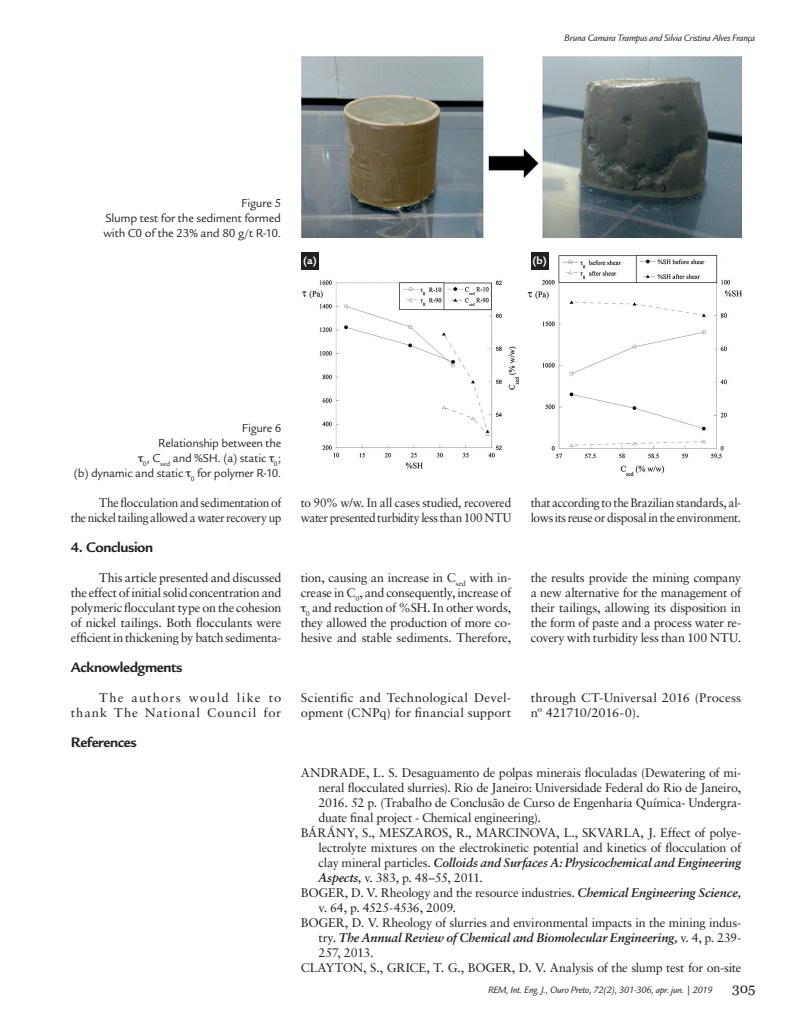
<style>
.page{position:relative;width:798px;height:1028px;background:#fff}
.page>*{position:absolute;margin:0;border:0;box-sizing:border-box;transform-origin:0 0}
.Subtítulo{font:700 15px "Legacy Sans";letter-spacing:-.025em;color:#231f20}
.t1{font:13.75px "Georgia";color:#231f20}
.Bibliografia{font:12.5px/15px "Sabon LT Std";letter-spacing:-.02em;color:#231f20;text-align:justify}
.Texto_-_EN{font:12.5px/15px "Sabon LT Std";letter-spacing:-.02em;color:#231f20;text-align:justify}
.Texto_-_EN-2{font:12.5px/15px "Sabon LT Std";letter-spacing:-.02em;color:#231f20;scale:.95 1}
.Legenda{font:12.5px "Legacy Sans";letter-spacing:-.015em;color:#231f20}
.Texto_-_EN-3{font:12.5px/15px "Sabon LT Std";letter-spacing:.01em;color:#231f20;scale:1.04 1}
.Texto_-_EN-4{font:12.5px/15px "Sabon LT Std";letter-spacing:.005em;color:#231f20;scale:1.04 1}
.Texto_-_EN-5{font:12.5px/15px "Sabon LT Std";letter-spacing:.075em;color:#231f20;text-align:right;scale:1.04 1}
.legenda_PT{font:700 11.25px "Legacy Sans";color:#fff}
.t2{font:italic 10px "Legacy Sans";letter-spacing:-.025em;color:#231f20}
.s1{font-weight:700;font-style:italic}
</style>
<div class="page">
<img style="left:301px;top:57px;width:440px;height:181px">
<img style="left:302px;top:255px;width:439px;height:221px">
<div style="left:301px;top:252px;width:18px;height:18px;background:#231f20"></div>
<div style="left:530px;top:252px;width:18px;height:18px;background:#231f20"></div>
<p class="t2" style="left:564px;top:32px;width:192px">Bruna Camara Trampus and Silvia Cristina Alves França</p>
<p class="Legenda" style="left:241px;top:196px;width:41px">Figure 5</p>
<p class="Legenda" style="left:105px;top:211px;width:177px">Slump test for the sediment formed</p>
<p class="Legenda" style="left:103px;top:226px;width:179px">with C0 of the 23% and 80 g/t R-10.</p>
<p class="legenda_PT" style="left:303px;top:254px;width:15px">(a)</p>
<p class="legenda_PT" style="left:532px;top:254px;width:16px">(b)</p>
<p class="Legenda" style="left:242px;top:421px;width:41px">Figure 6</p>
<p class="Legenda" style="left:158px;top:436px;width:125px">Relationship between the</p>
<p class="Legenda" style="left:143px;top:451px;width:140px"><sub>0</sub>, C<sub>sed</sub> and %SH. (a) static <sub>0</sub>;</p>
<p class="Legenda" style="left:74px;top:466px;width:209px">(b) dynamic and static <sub>0</sub> for polymer R-10.</p>
<p class="Texto_-_EN-2" style="left:71px;top:495px;width:223px;text-align:right">The flocculation and sedimentation of<br>the nickel tailing allowed a water recovery up</p>
<p class="Texto_-_EN-2" style="left:301px;top:495px;width:223px">to 90% w/w. In all cases studied, recovered water presented turbidity less than 100 NTU</p>
<p class="Texto_-_EN-2" style="left:530px;top:495px;width:223px">that according to the Brazilian standards, al&shy;lows its reuse or disposal in the environment.</p>
<p class="Subtítulo" style="left:71px;top:538px;width:84px">4. Conclusion</p>
<p class="Texto_-_EN" style="left:71px;top:570px;width:212px;text-indent:28px">This article presented and discussed the effect of initial solid concentration and polymeric flocculant type on the cohesion of nickel tailings. Both flocculants were efficient in thickening by batch sedimenta-</p>
<p class="Texto_-_EN" style="left:301px;top:570px;width:212px;text-align:center">tion, causing an increase in C<sub>sed</sub> with in&shy;crease in C<sub>0</sub>, and consequently, increase of <sub>0</sub> and reduction of %SH. In other words, they allowed the production of more co&shy;hesive and stable sediments. Therefore,</p>
<p class="Texto_-_EN" style="left:530px;top:570px;width:212px">the results provide the mining company a new alternative for the management of their tailings, allowing its disposition in the form of paste and a process water re&shy;covery with turbidity less than 100 NTU.</p>
<p class="Subtítulo" style="left:71px;top:658px;width:113px">Acknowledgments</p>
<p class="Texto_-_EN-5" style="left:71px;top:690px;width:204px">The authors would like to thank The National Council for</p>
<p class="Texto_-_EN-3" style="left:301px;top:690px;width:204px">Scientific and Technological Devel&shy;opment (CNPq) for financial support</p>
<p class="Texto_-_EN-4" style="left:530px;top:690px;width:204px">through CT-Universal 2016 (Process nº 421710/2016-0).</p>
<p class="Subtítulo" style="left:71px;top:733px;width:67px">References</p>
<p class="Bibliografia" style="left:318px;top:765px;width:424px;text-indent:-18px">ANDRADE, L. S. Desaguamento de polpas minerais floculadas (Dewatering of mi&shy;neral flocculated slurries). Rio de Janeiro: Universidade Federal do Rio de Janeiro, 2016. 52 p. (Trabalho de Conclusão de Curso de Engenharia Química- Undergra&shy;duate final project - Chemical engineering).</p>
<p class="Bibliografia" style="left:318px;top:825px;width:424px;text-indent:-18px">BÁRÁNY, S., MESZAROS, R., MARCINOVA, L., SKVARLA, J. Effect of polye&shy;lectrolyte mixtures on the electrokinetic potential and kinetics of flocculation of clay mineral particles. <span class="s1">Colloids and Surfaces A: Physicochemical and Engineering Aspects,</span> v. 383, p. 48–55, 2011.</p>
<p class="Bibliografia" style="left:318px;top:885px;width:424px;text-indent:-18px">BOGER, D. V. Rheology and the resource industries. <span class="s1">Chemical Engineering Science, </span>v. 64, p. 4525-4536, 2009.</p>
<p class="Bibliografia" style="left:318px;top:915px;width:424px;text-indent:-18px">BOGER, D. V. Rheology of slurries and environmental impacts in the mining indus&shy;try. <span class="s1">The Annual Review of Chemical and Biomolecular Engineering,</span> v. 4, p. 239- 257, 2013.</p>
<p class="Bibliografia" style="left:301px;top:960px;width:441px">CLAYTON, S., GRICE, T. G., BOGER, D. V. Analysis of the slump test for on-site</p>
<p class="t2" style="left:488px;top:984px;width:226px">REM, Int. Eng. J., Ouro Preto, 72(2), 301-306, apr. jun. | 2019</p>
<p class="t1" style="left:731px;top:979px;width:25px">305</p>
</div>
